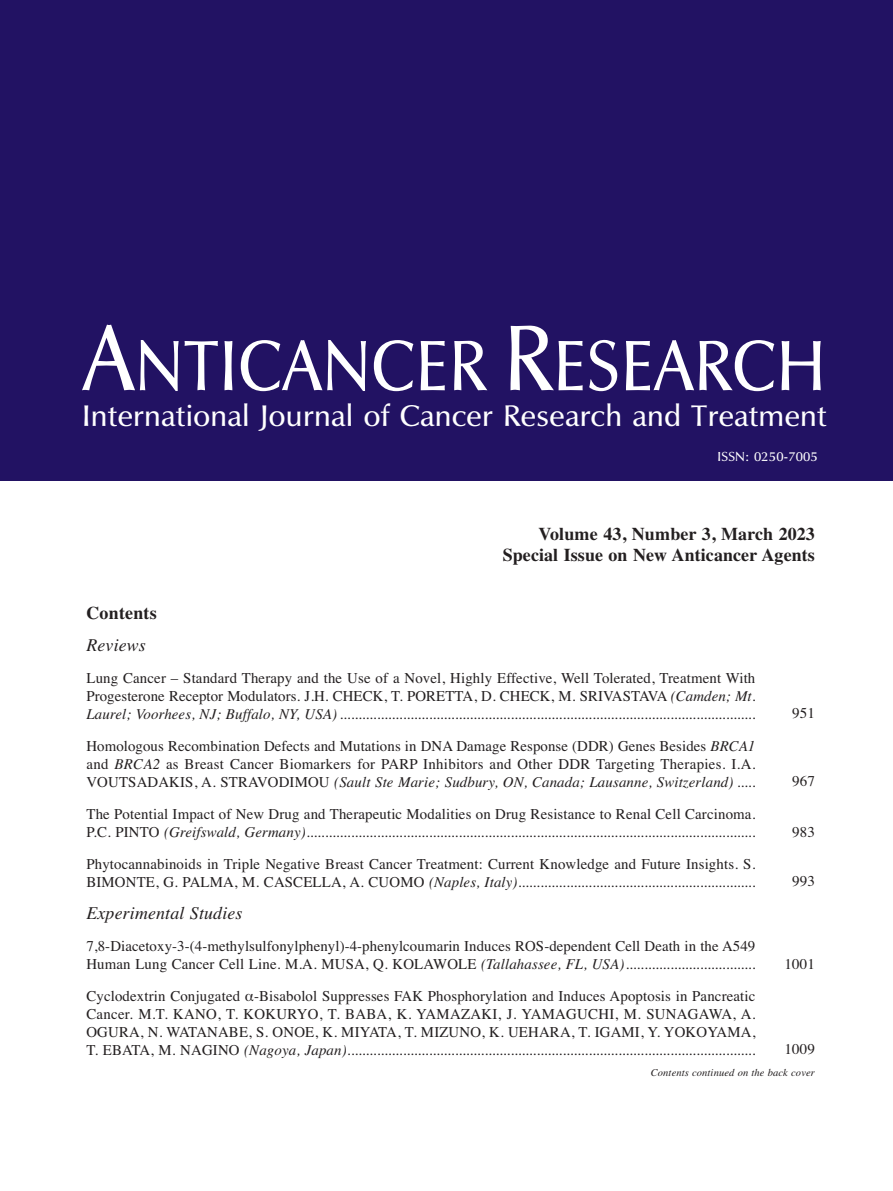
<style>
.page{position:relative;width:893px;height:1191px;background:#fff}
.page>*{position:absolute;margin:0;border:0;box-sizing:border-box;transform-origin:0 0}
.t1{font:73.5px "UB Optima";letter-spacing:.01em;color:#fff;scale:.9 1}
.t2{font:30.75px "UB Optima";letter-spacing:.01em;color:#fff}
.t3{font:700 18px/21px "Times";letter-spacing:.005em;color:#231f20;text-align:right}
.t4{font:italic 18px "Times";letter-spacing:.01em;color:#231f20}
.t5{font:15px/18px "Times";letter-spacing:.01em;color:#231f20;text-align:justify}
.t6{font:italic 15px/18px "Times";letter-spacing:.01em;color:#231f20}
.t7{font:13.5px "UB Optima";letter-spacing:.01em;color:#fff}
.t8{font:italic 10.5px "Times";letter-spacing:.01em;color:#231f20}
.s1{font-size:96px}
.s2{font-style:italic}
.s3{font-style:normal}
</style>
<div class="page">
<div style="left:0;top:0;width:893px;height:480px;background:#221263"></div>
<h1 class="t1" style="left:83px;top:326px;width:827px"><span class="s1">A</span>NTICANCER <span class="s1">R</span>ESEARCH</h1>
<h2 class="t2" style="left:82px;top:399px;width:746px">International Journal of Cancer Research and Treatment</h2>
<p class="t7" style="left:717px;top:449px;width:102px">ISSN: 0250-7005</p>
<p class="t3" style="left:503px;top:523px;width:314px">Volume 43, Number 3, March 2023<br>Special Issue on New Anticancer Agents</p>
<p class="t3" style="left:86px;top:602px;width:72px">Contents</p>
<p class="t4" style="left:86px;top:634px;width:61px">Reviews</p>
<p class="t5" style="left:86px;top:669px;width:670px">Lung Cancer – Standard Therapy and the Use of a Novel, Highly Effective, Well Tolerated, Treatment With Progesterone Receptor Modulators. J.H. CHECK, T. PORETTA, D. CHECK, M. SRIVASTAVA <span class="s2">(Camden; Mt.<br>Laurel; Voorhees, NJ; Buffalo, NY, USA) ................................................................................................................</span></p>
<p class="t5" style="left:86px;top:737px;width:670px">Homologous Recombination Defects and Mutations in DNA Damage Response (DDR) Genes Besides <span class="s2">BRCA1 </span>and <span class="s2">BRCA2</span> as Breast Cancer Biomarkers for PARP Inhibitors and Other DDR Targeting Therapies. I.A.<br>VOUTSADAKIS, A. STRAVODIMOU <span class="s2">(Sault Ste Marie; Sudbury, ON, Canada; Lausanne, Switzerland) .....</span></p>
<p class="t6" style="left:86px;top:805px;width:670px"><span class="s3">The Potential Impact of New Drug and Therapeutic Modalities on Drug Resistance to Renal Cell Carcinoma.<br>P.C. PINTO</span> (Greifswald, Germany).........................................................................................................................</p>
<p class="t5" style="left:86px;top:855px;width:670px">Phytocannabinoids in Triple Negative Breast Cancer Treatment: Current Knowledge and Future Insights. S.<br>BIMONTE, G. PALMA, M. CASCELLA, A. CUOMO <span class="s2">(Naples, Italy)................................................................</span></p>
<p class="t4" style="left:86px;top:902px;width:158px">Experimental Studies</p>
<p class="t5" style="left:86px;top:937px;width:670px">7,8-Diacetoxy-3-(4-methylsulfonylphenyl)-4-phenylcoumarin Induces ROS-dependent Cell Death in the A549<br>Human Lung Cancer Cell Line. M.A. MUSA, Q. KOLAWOLE <span class="s2">(Tallahassee, FL, USA)...................................</span></p>
<p class="t5" style="left:86px;top:987px;width:670px">Cyclodextrin Conjugated α-Bisabolol Suppresses FAK Phosphorylation and Induces Apoptosis in Pancreatic Cancer. M.T. KANO, T. KOKURYO, T. BABA, K. YAMAZAKI, J. YAMAGUCHI, M. SUNAGAWA, A.<br>OGURA, N. WATANABE, S. ONOE, K. MIYATA, T. MIZUNO, K. UEHARA, T. IGAMI, Y. YOKOYAMA, T. EBATA, M. NAGINO <span class="s2">(Nagoya, Japan)..............................................................................................................</span></p>
<p class="t5" style="left:792px;top:704px;width:24px">951</p>
<p class="t5" style="left:792px;top:771px;width:24px">967</p>
<p class="t5" style="left:792px;top:822px;width:24px">983</p>
<p class="t5" style="left:792px;top:872px;width:24px">993</p>
<p class="t5" style="left:784px;top:954px;width:32px">1001</p>
<p class="t5" style="left:784px;top:1040px;width:32px">1009</p>
<p class="t8" style="left:651px;top:1066px;width:166px">Contents continued on the back cover</p>
</div>
